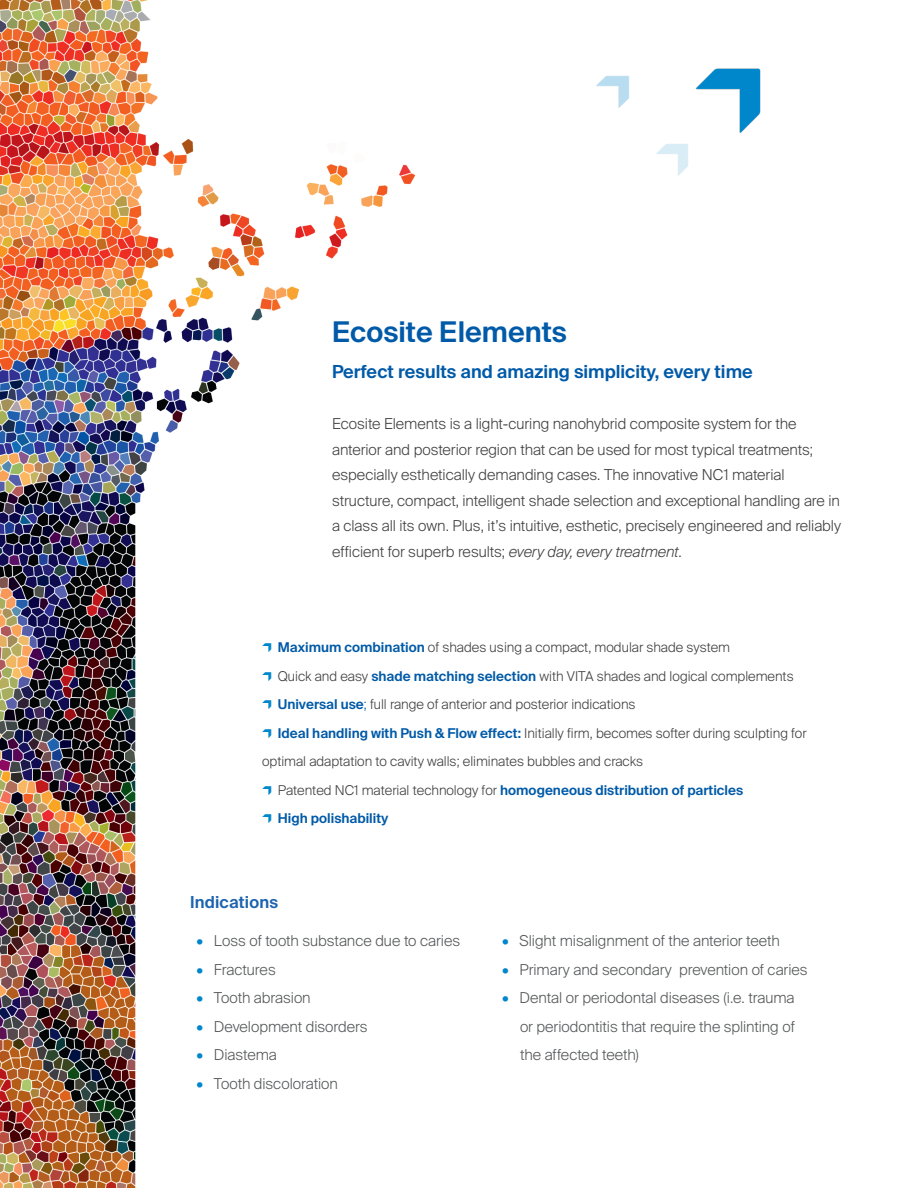
<style>
.page{position:relative;width:918px;height:1188px;background:#fff}
.page>*{position:absolute;margin:0;border:0;box-sizing:border-box;transform-origin:0 0}
.t1{font:600 28.5px "Suisse Intl";color:#015aa8}
.t2{font:600 18px "Suisse Intl";color:#015aa8}
.t3{font:600 16.5px "Suisse Intl";letter-spacing:.01em;color:#1d64af}
._01_Copy{font:300 15px/25.5px "Suisse Intl";color:#3e3e3f}
._01_Copy-2{font:300 15px/28.5px "Suisse Intl";color:#545557;text-align:justify}
.t4{font:300 13.5px/28.5px "Suisse Intl";color:#3e3e3f}
.t5{font:600 13.5px "Suisse Intl";color:#015aa8}
.s1{font-style:italic}
.s2{color:#0087cb}
.s3{font-weight:600;color:#015aa8}
.s4{color:#015aa8}
.s5{font-weight:300;color:#3e3e3f}
.s6{color:#0086cb}
</style>
<div class="page">
<img style="left:0;top:0;width:416px;height:1188px">
<img style="left:697px;top:68px;width:64px;height:64px">
<img style="left:597px;top:76px;width:32px;height:32px">
<img style="left:656px;top:144px;width:32px;height:31px">
<p class="t1" style="left:332px;top:315px;width:236px">Ecosite Elements</p>
<p class="t2" style="left:332px;top:361px;width:422px">Perfect results and amazing simplicity, every time</p>
<p class="_01_Copy" style="left:332px;top:411px;width:511px">Ecosite Elements is a light-curing nanohybrid composite system for the anterior and posterior region that can be used for most typical treatments; especially esthetically demanding cases. The innovative NC1 material structure, compact, intelligent shade selection and exceptional handling are in a class all its own. Plus, it’s intuitive, esthetic, precisely engineered and reliably efficient for superb results; <span class="s1">every day, every treatment</span>.</p>
<p class="t4" style="left:262px;top:634px;width:470px"><span class="s2">•</span> <span class="s3">Maximum combination</span> of shades using a compact, modular shade system</p>
<p class="t4" style="left:262px;top:662px;width:533px"><span class="s2">•</span> Quick and easy <span class="s3">shade matching selection</span> with VITA shades and logical complements</p>
<p class="t4" style="left:262px;top:691px;width:375px"><span class="s2">•</span> <span class="s3">Universal use</span><span class="s4">;</span> full range of anterior and posterior indications</p>
<p class="t4" style="left:262px;top:719px;width:546px"><span class="s2">•</span> <span class="s3">Ideal handling with Push &amp; Flow effect:</span> Initially firm, becomes softer during sculpting for optimal adaptation to cavity walls; eliminates bubbles and cracks</p>
<p class="t5" style="left:262px;top:782px;width:483px"><span class="s2">•</span> <span class="s5">Patented NC1 material technology for</span> homogeneous distribution of particles</p>
<p class="t5" style="left:262px;top:811px;width:128px"><span class="s2">•</span> High polishability</p>
<p class="t3" style="left:190px;top:893px;width:89px">Indications</p>
<p class="_01_Copy-2" style="left:197px;top:927px;width:265px"><span class="s6">•</span> Loss of tooth substance due to caries</p>
<p class="_01_Copy-2" style="left:197px;top:956px;width:81px"><span class="s6">•</span> Fractures</p>
<p class="_01_Copy-2" style="left:197px;top:984px;width:116px"><span class="s6">•</span> Tooth abrasion</p>
<p class="_01_Copy-2" style="left:197px;top:1013px;width:173px"><span class="s6">•</span> Development disorders</p>
<p class="_01_Copy-2" style="left:197px;top:1041px;width:82px"><span class="s6">•</span> Diastema</p>
<p class="_01_Copy-2" style="left:197px;top:1070px;width:143px"><span class="s6">•</span> Tooth discoloration</p>
<p class="_01_Copy-2" style="left:502px;top:927px;width:279px"><span class="s6">•</span> Slight misalignment of the anterior teeth</p>
<p class="_01_Copy-2" style="left:502px;top:956px;width:307px"><span class="s6">•</span> Primary and secondary prevention of caries</p>
<p class="_01_Copy-2" style="left:520px;top:984px;width:276px;text-indent:-18px"><span class="s6">•</span> Dental or periodontal diseases (i.e. trauma or periodontitis that require the splinting of the affected teeth)</p>
</div>
